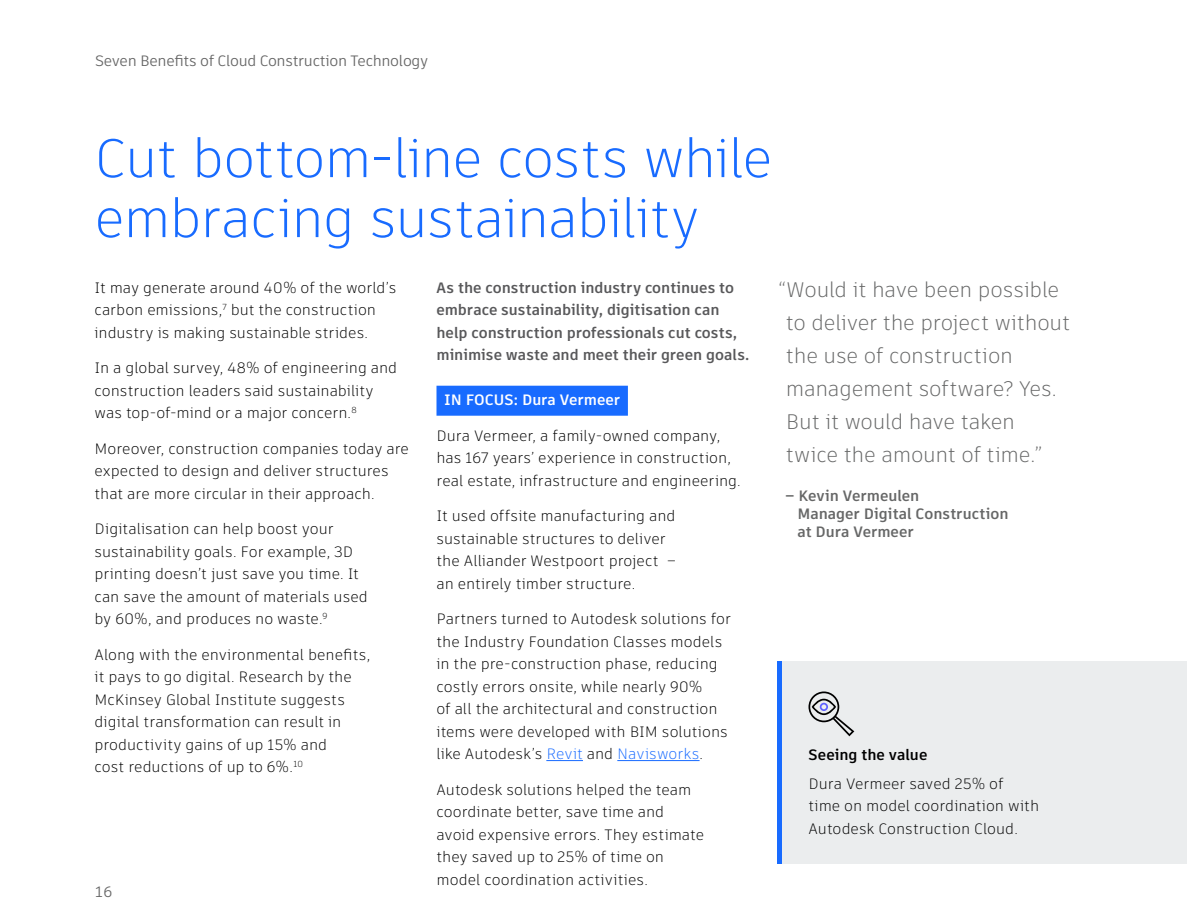
<style>
.page{position:relative;width:1188px;height:918px;background:#fff}
.page>*{position:absolute;margin:0;border:0;box-sizing:border-box;transform-origin:0 0}
.t1{font:300 54px/60px "Artifakt Element";letter-spacing:-.025em;color:#186bff}
.t2{font:300 21px/33px "Artifakt Element";letter-spacing:-.015em;color:#666767}
.t3{font:300 15px/22.5px "Artifakt Element";color:#000}
.t4{font:700 15px/22.5px "Artifakt Element";color:#58585a}
.t5{font:700 15px/18px "Artifakt Element";color:#666767}
.t6{font:15px "Artifakt Element";letter-spacing:-.02em;color:#666}
.t7{font:700 15px "Artifakt Element";letter-spacing:.005em;color:#fff}
.t8{font:700 15px "Artifakt Element";color:#000}
.s1{color:#186bff}
</style>
<div class="page">
<div style="left:778px;top:662px;width:409px;height:202px;background:#ebedee"></div>
<hr style="left:778px;top:662px;width:4px;height:202px;background:#186bff">
<div style="left:436px;top:386px;width:192px;height:30px;background:#186bff"></div>
<hr style="left:546px;top:760px;width:37px;height:1px;background:#186bff">
<hr style="left:617px;top:760px;width:83px;height:1px;background:#186bff">
<svg style="left:809px;top:692px;width:45px;height:44px"></svg>
<p class="t6" style="left:95px;top:50px;width:335px">Seven Benefits of Cloud Construction Technology</p>
<h1 class="t1" style="left:94px;top:128px;width:679px">Cut bottom-line costs while embracing sustainability</h1>
<p class="t4" style="left:436px;top:276px;width:315px">As the construction industry continues to embrace sustainability, digitisation can help construction professionals cut costs, minimise waste and meet their green goals.</p>
<p class="t7" style="left:444px;top:389px;width:177px">IN FOCUS: Dura Vermeer</p>
<p class="t3" style="left:436px;top:424px;width:306px">Dura Vermeer, a family-owned company, has 167 years’ experience in construction, real estate, infrastructure and engineering.</p>
<p class="t3" style="left:436px;top:505px;width:241px">It used offsite manufacturing and sustainable structures to deliver the Alliander Westpoort project – an entirely timber structure.</p>
<p class="t3" style="left:436px;top:608px;width:296px">Partners turned to Autodesk solutions for the Industry Foundation Classes models in the pre-construction phase, reducing costly errors onsite, while nearly 90%<br>of all the architectural and construction items were developed with BIM solutions like Autodesk’s <span class="s1">Revit</span> and <span class="s1">Navisworks</span>.</p>
<p class="t3" style="left:436px;top:778px;width:269px">Autodesk solutions helped the team coordinate better, save time and avoid expensive errors. They estimate they saved up to 25% of time on model coordination activities.</p>
<p class="t3" style="left:94px;top:276px;width:303px">It may generate around 40% of the world’s carbon emissions,<sup>7</sup> but the construction industry is making sustainable strides.</p>
<p class="t3" style="left:94px;top:357px;width:304px">In a global survey, 48% of engineering and construction leaders said sustainability was top-of-mind or a major concern.<sup>8</sup></p>
<p class="t3" style="left:94px;top:437px;width:316px">Moreover, construction companies today are expected to design and deliver structures that are more circular in their approach.</p>
<p class="t3" style="left:94px;top:518px;width:275px">Digitalisation can help boost your sustainability goals. For example, 3D printing doesn’t just save you time. It can save the amount of materials used by 60%, and produces no waste.<sup>9</sup></p>
<p class="t3" style="left:94px;top:643px;width:277px">Along with the environmental benefits, it pays to go digital. Research by the McKinsey Global Institute suggests digital transformation can result in productivity gains of up 15% and<br>cost reductions of up to 6%.<sup>10</sup></p>
<p class="t6" style="left:94px;top:881px;width:19px">16</p>
<h2 class="t2" style="left:786px;top:274px;width:286px;text-indent:-7px">“Would it have been possible to deliver the project without the use of construction management software? Yes.<br>But it would have taken twice the amount of time.”</h2>
<p class="t5" style="left:797px;top:486px;width:213px;text-indent:-12px">– Kevin Vermeulen<br>Manager Digital Construction at Dura Vermeer</p>
<p class="t8" style="left:808px;top:744px;width:120px">Seeing the value</p>
<p class="t3" style="left:808px;top:772px;width:232px">Dura Vermeer saved 25% of<br>time on model coordination with<br>Autodesk Construction Cloud.</p>
</div>
